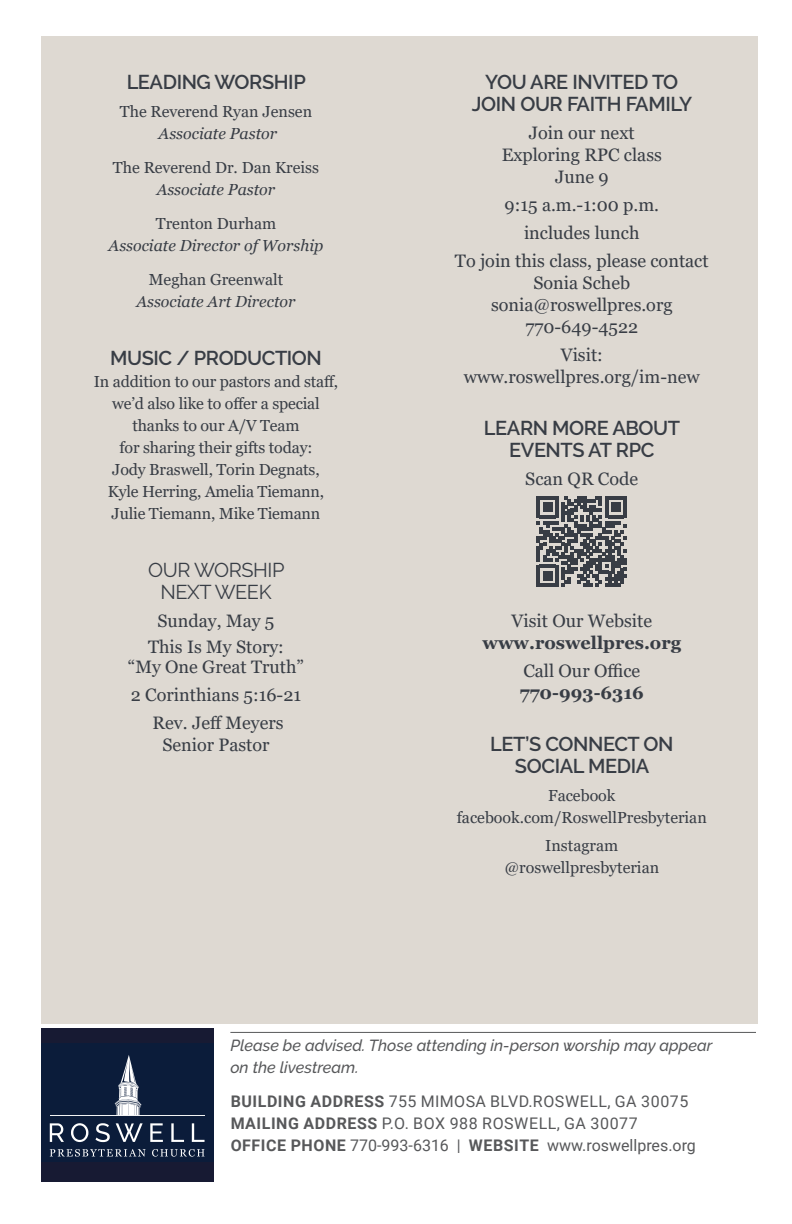
<style>
.page{position:relative;width:792px;height:1224px;background:#fff}
.page>*{position:absolute;margin:0;border:0;box-sizing:border-box;transform-origin:0 0}
.t1{font:600 20px/22px "Raleway";letter-spacing:-.02em;color:#383d45;text-align:center}
.t2{font:20px/22px "Raleway";letter-spacing:-.02em;color:#383d45;text-align:center}
.t3{font:18px/22px "Georgia";color:#383d45;text-align:center}
.t4{font:700 18px/22px "Georgia";color:#383d45;text-align:center}
.t5{font:16px/22px "Georgia";letter-spacing:-.01em;color:#383d45;text-align:center}
.t6{font:16px/22px "Roboto";letter-spacing:.025em;color:#57585a}
.t7{font:italic 16px/22px "Georgia";color:#383d45;text-align:center}
.t8{font:italic 500 16px/22px "Raleway";color:#57585a}
.s1{font-style:italic}
.s2{font-style:normal}
.s3{font-weight:400}
.s4{font-weight:700}
</style>
<div class="page">
<div style="left:41px;top:36px;width:717px;height:988px;background:#ded9d2"></div>
<hr style="left:230px;top:1032px;width:526px;height:1px;background:#57585a">
<div style="left:41px;top:1028px;width:172px;height:154px;background:#171a33"></div>
<div style="left:41px;top:1043px;width:172px;height:119px;background:#0b1c3a"></div>
<svg style="left:114px;top:1055px;width:28px;height:61px"></svg>
<hr style="left:50px;top:1116px;width:155px;height:1px;background:#f2f3f4">
<svg style="left:50px;top:1123px;width:14px;height:19px"></svg>
<svg style="left:71px;top:1123px;width:17px;height:19px"></svg>
<svg style="left:95px;top:1123px;width:15px;height:19px"></svg>
<svg style="left:116px;top:1123px;width:27px;height:19px"></svg>
<svg style="left:150px;top:1123px;width:13px;height:19px"></svg>
<svg style="left:171px;top:1123px;width:13px;height:19px"></svg>
<svg style="left:192px;top:1123px;width:13px;height:19px"></svg>
<svg style="left:50px;top:1149px;width:96px;height:8px"></svg>
<svg style="left:152px;top:1149px;width:53px;height:8px"></svg>
<svg style="left:537px;top:496px;width:90px;height:90px"></svg>
<p class="t1" style="left:127px;top:71px;width:181px">LEADING WORSHIP</p>
<p class="t5" style="left:120px;top:101px;width:194px">The Reverend Ryan Jensen<br><span class="s1">Associate Pastor</span></p>
<p class="t5" style="left:113px;top:157px;width:208px">The Reverend Dr. Dan Kreiss<br><span class="s1">Associate Pastor</span></p>
<p class="t7" style="left:109px;top:212px;width:216px"><span class="s2">Trenton Durham<br></span>Associate Director of Worship</p>
<p class="t7" style="left:136px;top:268px;width:161px"><span class="s2">Meghan Greenwalt<br></span>Associate Art Director</p>
<p class="t1" style="left:110px;top:347px;width:213px">MUSIC / PRODUCTION</p>
<p class="t5" style="left:94px;top:371px;width:246px">In addition to our pastors and staff, we’d also like to offer a special thanks to our A/V Team<br>for sharing their gifts today:<br>Jody Braswell, Torin Degnats,<br>Kyle Herring, Amelia Tiemann,<br>Julie Tiemann, Mike Tiemann</p>
<p class="t2" style="left:148px;top:559px;width:138px">OUR WORSHIP<br>NEXT WEEK</p>
<p class="t3" style="left:157px;top:610px;width:119px">Sunday, May 5</p>
<p class="t3" style="left:128px;top:637px;width:178px;line-height:20px">This Is My Story:<br>“My One Great Truth”</p>
<p class="t3" style="left:131px;top:684px;width:172px">2 Corinthians 5:16-21</p>
<p class="t3" style="left:153px;top:712px;width:133px">Rev. Jeff Meyers<br>Senior Pastor</p>
<p class="t1" style="left:472px;top:71px;width:222px">YOU ARE INVITED TO<br>JOIN OUR FAITH FAMILY</p>
<p class="t3" style="left:502px;top:122px;width:162px">Join our next<br>Exploring RPC class<br>June 9</p>
<p class="t3" style="left:505px;top:194px;width:156px">9:15 a.m.-1:00 p.m.</p>
<p class="t3" style="left:524px;top:222px;width:117px">includes lunch</p>
<p class="t3" style="left:455px;top:250px;width:255px">To join this class, please contact<br>Sonia Scheb sonia@roswellpres.org<br>770-649-4522</p>
<p class="t3" style="left:464px;top:344px;width:237px">Visit: www.roswellpres.org/im-new</p>
<p class="t1" style="left:484px;top:417px;width:198px">LEARN MORE ABOUT<br>EVENTS AT RPC</p>
<p class="t3" style="left:525px;top:468px;width:114px">Scan QR Code</p>
<p class="t4" style="left:483px;top:610px;width:200px"><span class="s3">Visit Our Website </span>www.roswellpres.org</p>
<p class="t3" style="left:520px;top:660px;width:126px;text-align:left">Call Our Office<br><span class="s4">770-993-6316</span></p>
<p class="t1" style="left:490px;top:733px;width:185px">LET’S CONNECT ON<br>SOCIAL MEDIA</p>
<p class="t5" style="left:457px;top:785px;width:252px">Facebook facebook.com/RoswellPresbyterian</p>
<p class="t5" style="left:504px;top:835px;width:156px">Instagram @roswellpresbyterian</p>
<p class="t8" style="left:230px;top:1034px;width:483px">Please be advised. Those attending in-person worship may appear on the livestream.</p>
<p class="t6" style="left:231px;top:1090px;width:467px"><span class="s4">BUILDING ADDRESS</span> 755 MIMOSA BLVD.ROSWELL, GA 30075<br><span class="s4">MAILING ADDRESS</span> P.O. BOX 988 ROSWELL, GA 30077<br><span class="s4">OFFICE PHONE</span> 770-993-6316 | <span class="s4">WEBSITE</span> www.roswellpres.org</p>
</div>
